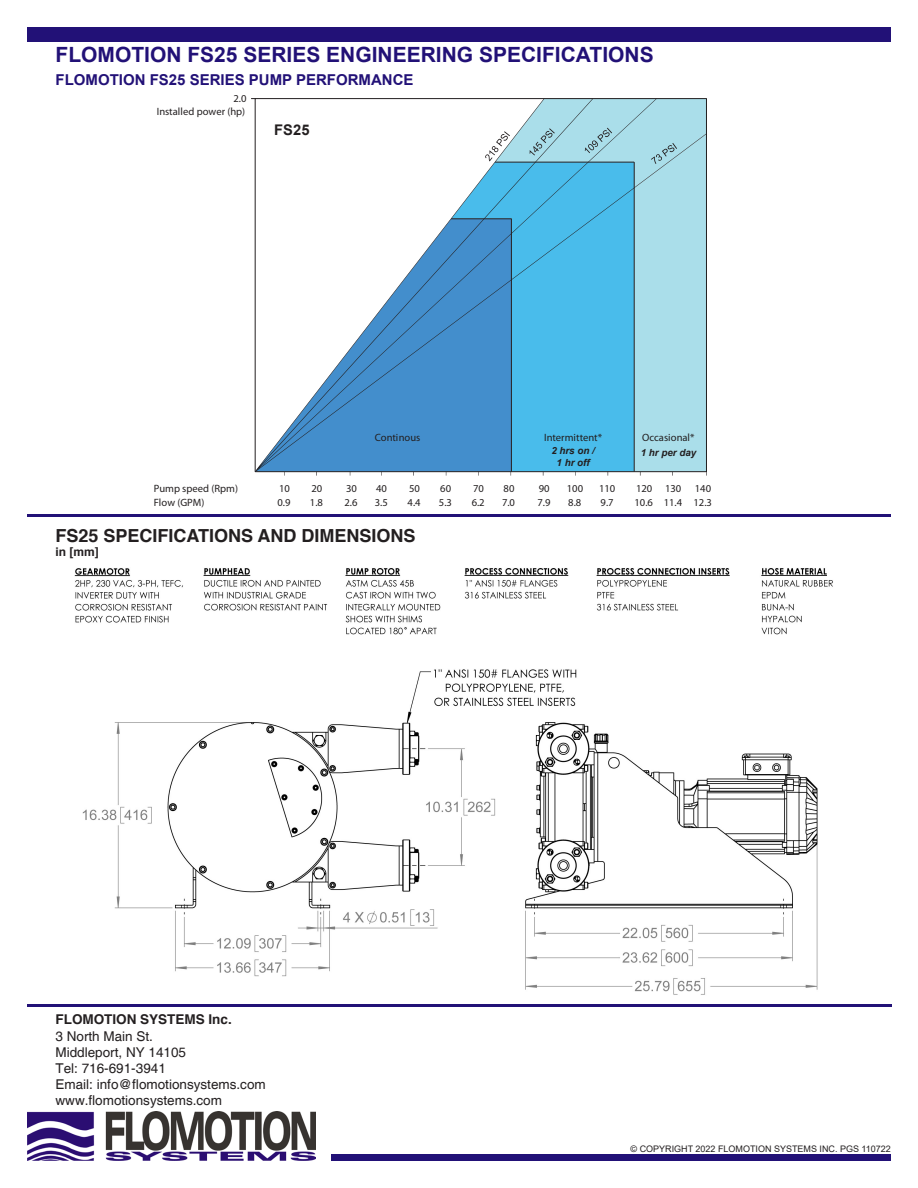
<style>
.page{position:relative;width:918px;height:1188px;background:#fff}
.page>*{position:absolute;margin:0;border:0;box-sizing:border-box;transform-origin:0 0}
.t1{font:700 21px "Arial";color:#217}
.t2{font:700 18px "Helvetica";color:#231f20}
.t3{font:700 15px "Arial";color:#217}
.t4{font:700 14.7px "Arial";color:#231f20}
.t5{font:13.5px/16.2px "Helvetica";color:#231f20}
.t6{font:700 13.5px/16.2px "Helvetica";color:#231f20}
.t7{font:700 12px "Helvetica";color:#231f20}
.t8{font:10.65px/13.2px "Arial";color:#231f20;text-align:right}
.t9{font:italic 700 9.75px/11.7px "Arial";color:#231f20;text-align:center}
.t10{font:9px "Arial";color:#231f20}
.s1{font-weight:400}
</style>
<div class="page">
<img style="left:27px;top:1112px;width:288px;height:49px">
<div style="left:27px;top:27px;width:864px;height:14px;background:#217"></div>
<div style="left:332px;top:1155px;width:559px;height:6px;background:#217"></div>
<svg style="left:255px;top:98px;width:452px;height:374px"></svg>
<div style="left:274px;top:124px;width:105px;height:28px;background:#fff"></div>
<svg style="left:485px;top:99px;width:222px;height:377px"></svg>
<hr style="left:28px;top:1004px;width:864px;height:3px;background:#217">
<hr style="left:27px;top:514px;width:864px;height:3px;background:#217">
<img style="left:75px;top:568px;width:758px;height:427px">
<p class="t1" style="left:56px;top:40px;width:600px">FLOMOTION FS25 SERIES ENGINEERING SPECIFICATIONS</p>
<p class="t8" style="left:157px;top:92px;width:91px">2.0<br>Installed power (hp)</p>
<p class="t3" style="left:56px;top:70px;width:360px">FLOMOTION FS25 SERIES PUMP PERFORMANCE</p>
<p class="t4" style="left:274px;top:119px;width:37px">FS25</p>
<p class="t8" style="left:375px;top:431px;width:47px">Continous</p>
<p class="t8" style="left:544px;top:431px;width:60px">Intermittent*</p>
<p class="t8" style="left:642px;top:431px;width:54px">Occasional*</p>
<p class="t9" style="left:551px;top:445px;width:45px">2 hrs on /<br>1 hr off</p>
<p class="t9" style="left:641px;top:447px;width:57px">1 hr per day</p>
<p class="t8" style="left:154px;top:481px;width:86px">Pump speed (Rpm)</p>
<p class="t8" style="left:279px;top:481px;width:12px">10</p>
<p class="t8" style="left:312px;top:481px;width:12px">20</p>
<p class="t8" style="left:346px;top:481px;width:12px">30</p>
<p class="t8" style="left:376px;top:481px;width:12px">40</p>
<p class="t8" style="left:409px;top:481px;width:12px">50</p>
<p class="t8" style="left:440px;top:481px;width:12px">60</p>
<p class="t8" style="left:473px;top:481px;width:12px">70</p>
<p class="t8" style="left:504px;top:481px;width:12px">80</p>
<p class="t8" style="left:539px;top:481px;width:12px">90</p>
<p class="t8" style="left:567px;top:481px;width:18px">100</p>
<p class="t8" style="left:599px;top:481px;width:18px">110</p>
<p class="t8" style="left:636px;top:481px;width:47px">120 130</p>
<p class="t8" style="left:695px;top:481px;width:18px">140</p>
<p class="t8" style="left:154px;top:496px;width:52px">Flow (GPM)</p>
<p class="t8" style="left:277px;top:496px;width:15px">0.9</p>
<p class="t8" style="left:310px;top:496px;width:15px">1.8</p>
<p class="t8" style="left:344px;top:496px;width:15px">2.6</p>
<p class="t8" style="left:375px;top:496px;width:15px">3.5</p>
<p class="t8" style="left:408px;top:496px;width:15px">4.4</p>
<p class="t8" style="left:439px;top:496px;width:15px">5.3</p>
<p class="t8" style="left:472px;top:496px;width:15px">6.2</p>
<p class="t8" style="left:502px;top:496px;width:15px">7.0</p>
<p class="t8" style="left:538px;top:496px;width:15px">7.9</p>
<p class="t8" style="left:568px;top:496px;width:15px">8.8</p>
<p class="t8" style="left:601px;top:496px;width:15px">9.7</p>
<p class="t8" style="left:635px;top:496px;width:79px">10.6 11.4 12.3</p>
<p class="t2" style="left:56px;top:521px;width:362px">FS25 SPECIFICATIONS AND DIMENSIONS</p>
<p class="t7" style="left:56px;top:542px;width:45px">in [mm]</p>
<p class="t6" style="left:56px;top:1012px;width:178px">FLOMOTION SYSTEMS Inc.<br><span class="s1">3 North Main St.</span></p>
<p class="t5" style="left:56px;top:1044px;width:212px">Middleport, NY 14105<br>Tel: 716-691-3941<br>Email: info@flomotionsystems.com www.flomotionsystems.com</p>
<p class="t10" style="left:631px;top:1143px;width:262px">© COPYRIGHT 2022 FLOMOTION SYSTEMS INC. PGS 110722</p>
</div>
